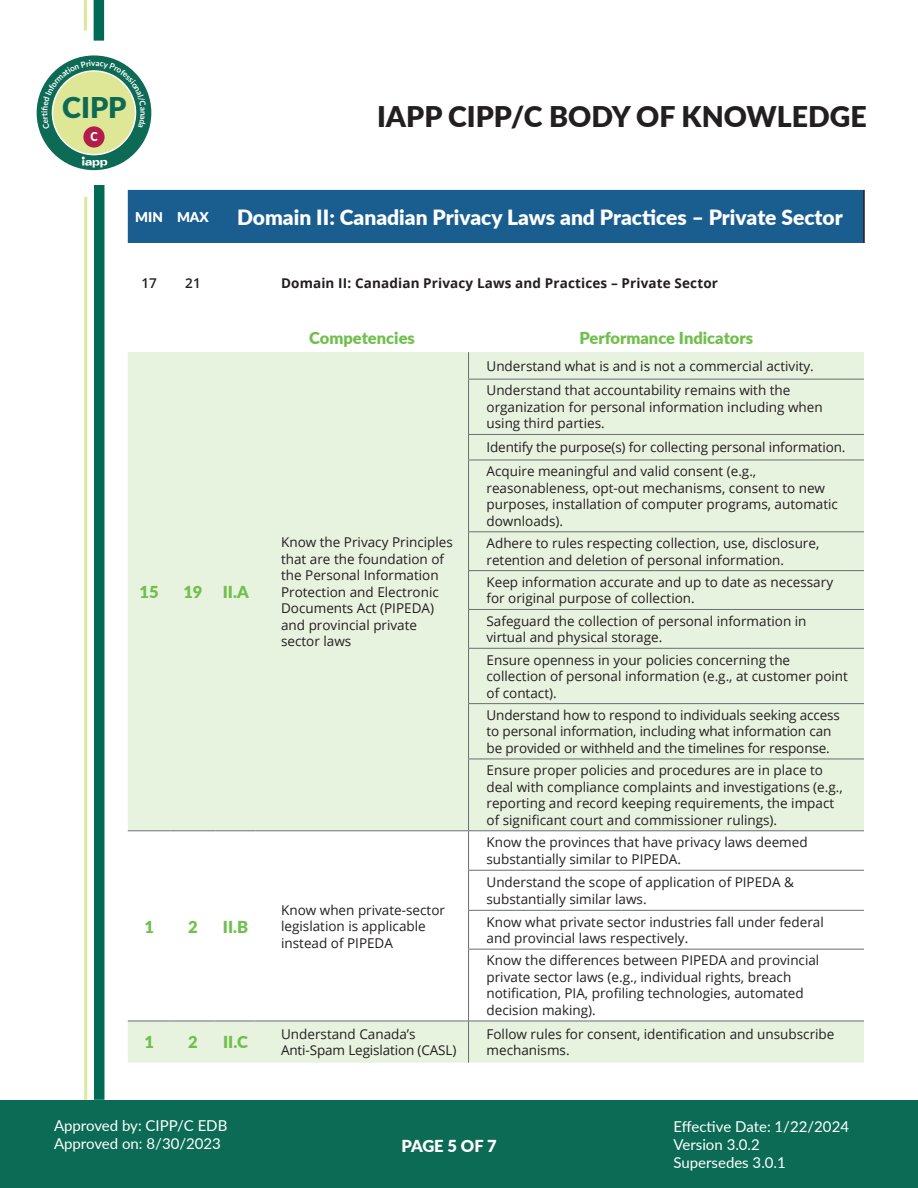
<style>
.page{position:relative;width:918px;height:1188px;background:#fff}
.page>*{position:absolute;margin:0;border:0;box-sizing:border-box;transform-origin:0 0}
.t1{font:900 28.8px "Lato";color:#0c6a55}
.t2{font:900 28.5px "Lato";color:#231f20}
.t3{font:900 21px "Lato";color:#fff}
.t4{font:900 16.5px "Lato";color:#70bf4c}
.t5{font:900 16.5px "Lato";letter-spacing:-.01em;color:#fff}
.t6{font:15px/18px "Lato";color:#fff}
.body_type{font:13.5px/16.5px "Open Sans";color:#231f20}
.body_type-2{font:700 13.5px "Open Sans";letter-spacing:.01em;color:#231f20}
.t7{font:900 13.5px "Lato";color:#fff}
.body_type-3{font:600 13.5px "Open Sans";color:#231f20}
.t8{font:900 12.3px "Lato";color:#fff;scale:.9 1}
.t9{font:700 8.25px "Lato";color:#fff}
</style>
<div class="page">
<div style="left:0;top:1100px;width:918px;height:88px;background:#0c6b55"></div>
<div style="left:37px;top:55px;width:114px;height:115px;background:#0c6a55;border-radius:50%"></div>
<div style="left:94px;top:0;width:10px;height:41px;background:#006a55"></div>
<hr style="left:84px;top:0;width:3px;height:31px;background:#dde797">
<div style="left:94px;top:185px;width:10px;height:915px;background:#006a55"></div>
<hr style="left:84px;top:197px;width:3px;height:903px;background:#dde797">
<div style="left:128px;top:190px;width:735px;height:53px;background:#1a5d8f"></div>
<div style="left:128px;top:352px;width:736px;height:711px;background:#e7f2df"></div>
<svg style="left:128px;top:831px;width:736px;height:190px"></svg>
<hr style="left:863px;top:190px;width:2px;height:53px;background:#231f20">
<hr style="left:468px;top:379px;width:396px;height:1px;background:#6c6d70">
<hr style="left:468px;top:434px;width:396px;height:1px;background:#6c6d70">
<hr style="left:468px;top:460px;width:396px;height:1px;background:#6c6d70">
<hr style="left:128px;top:830px;width:42px;height:1px;background:#6c6d70">
<hr style="left:170px;top:830px;width:45px;height:1px;background:#6c6d70">
<hr style="left:215px;top:830px;width:41px;height:1px;background:#6c6d70">
<hr style="left:256px;top:830px;width:213px;height:1px;background:#6c6d70">
<hr style="left:468px;top:531px;width:396px;height:1px;background:#6c6d70">
<hr style="left:468px;top:570px;width:396px;height:1px;background:#6c6d70">
<hr style="left:468px;top:609px;width:396px;height:1px;background:#6c6d70">
<hr style="left:468px;top:648px;width:396px;height:1px;background:#6c6d70">
<hr style="left:468px;top:703px;width:396px;height:1px;background:#6c6d70">
<hr style="left:468px;top:759px;width:396px;height:1px;background:#6c6d70">
<hr style="left:469px;top:830px;width:395px;height:1px;background:#6c6d70">
<hr style="left:468px;top:870px;width:396px;height:1px;background:#6c6d70">
<hr style="left:128px;top:1021px;width:42px;height:1px;background:#6c6d70">
<hr style="left:170px;top:1021px;width:45px;height:1px;background:#6c6d70">
<hr style="left:215px;top:1021px;width:41px;height:1px;background:#6c6d70">
<hr style="left:256px;top:1021px;width:213px;height:1px;background:#6c6d70">
<hr style="left:468px;top:910px;width:396px;height:1px;background:#6c6d70">
<hr style="left:468px;top:949px;width:396px;height:1px;background:#6c6d70">
<hr style="left:469px;top:1021px;width:395px;height:1px;background:#6c6d70">
<svg style="left:468px;top:352px;width:1px;height:27px"></svg>
<hr style="left:468px;top:380px;width:1px;height:54px;background:#6c6d70">
<svg style="left:468px;top:435px;width:1px;height:25px"></svg>
<hr style="left:468px;top:460px;width:1px;height:71px;background:#6c6d70">
<hr style="left:468px;top:532px;width:1px;height:38px;background:#6c6d70">
<hr style="left:468px;top:571px;width:1px;height:38px;background:#6c6d70">
<hr style="left:468px;top:610px;width:1px;height:38px;background:#6c6d70">
<hr style="left:468px;top:649px;width:1px;height:54px;background:#6c6d70">
<hr style="left:468px;top:704px;width:1px;height:55px;background:#6c6d70">
<hr style="left:468px;top:759px;width:1px;height:71px;background:#6c6d70">
<hr style="left:468px;top:831px;width:1px;height:39px;background:#6c6d70">
<hr style="left:468px;top:871px;width:1px;height:39px;background:#6c6d70">
<hr style="left:468px;top:911px;width:1px;height:38px;background:#6c6d70">
<hr style="left:468px;top:950px;width:1px;height:71px;background:#6c6d70">
<hr style="left:468px;top:1021px;width:1px;height:42px;background:#6c6d70">
<svg style="left:41px;top:60px;width:105px;height:108px"></svg>
<h1 class="t1" style="left:62px;top:86px;width:66px">CIPP</h1>
<p class="t8" style="left:90px;top:127px;width:10px">C</p>
<p class="t9" style="left:150px;top:111px;width:6px;rotate:90deg">n</p>
<h2 class="t2" style="left:377px;top:95px;width:491px">IAPP CIPP/C BODY OF KNOWLEDGE</h2>
<p class="t7" style="left:135px;top:207px;width:29px">MIN</p>
<p class="t7" style="left:177px;top:207px;width:33px">MAX</p>
<p class="t3" style="left:237px;top:201px;width:607px">Domain II: Canadian Privacy Laws and Practices – Private Sector</p>
<p class="body_type-3" style="left:141px;top:274px;width:17px">17</p>
<p class="body_type-3" style="left:185px;top:274px;width:17px">21</p>
<p class="body_type-2" style="left:281px;top:274px;width:438px">Domain II: Canadian Privacy Laws and Practices – Private Sector</p>
<p class="t4" style="left:140px;top:580px;width:21px">15</p>
<p class="t4" style="left:183px;top:580px;width:21px">19</p>
<p class="t4" style="left:223px;top:580px;width:27px">II.A</p>
<p class="t4" style="left:144px;top:914px;width:11px">1</p>
<p class="t4" style="left:188px;top:914px;width:11px">2</p>
<p class="t4" style="left:223px;top:914px;width:27px">II.B</p>
<p class="t4" style="left:309px;top:326px;width:107px">Competencies</p>
<p class="t4" style="left:579px;top:326px;width:175px">Performance Indicators</p>
<p class="body_type" style="left:281px;top:534px;width:173px">Know the Privacy Principles that are the foundation of the Personal Information<br>Protection and Electronic<br>Documents Act (PIPEDA) and provincial private sector laws</p>
<p class="body_type" style="left:281px;top:901px;width:165px">Know when private-sector legislation is applicable instead of PIPEDA</p>
<p class="body_type" style="left:487px;top:357px;width:329px">Understand what is and is not a commercial activity.</p>
<p class="body_type" style="left:487px;top:382px;width:338px">Understand that accountability remains with the organization for personal information including when using third parties.</p>
<p class="body_type" style="left:487px;top:439px;width:361px">Identify the purpose(s) for collecting personal information.</p>
<p class="body_type" style="left:487px;top:463px;width:353px">Acquire meaningful and valid consent (e.g., reasonableness, opt-out mechanisms, consent to new purposes, installation of computer programs, automatic downloads).</p>
<p class="body_type" style="left:487px;top:535px;width:334px">Adhere to rules respecting collection, use, disclosure, retention and deletion of personal information.</p>
<p class="body_type" style="left:487px;top:573px;width:348px">Keep information accurate and up to date as necessary for original purpose of collection.</p>
<p class="body_type" style="left:487px;top:612px;width:321px">Safeguard the collection of personal information in virtual and physical storage.</p>
<p class="body_type" style="left:487px;top:651px;width:363px">Ensure openness in your policies concerning the collection of personal information (e.g., at customer point of contact).</p>
<p class="body_type" style="left:487px;top:706px;width:355px">Understand how to respond to individuals seeking access to personal information, including what information can be provided or withheld and the timelines for response.</p>
<p class="body_type" style="left:487px;top:762px;width:358px">Ensure proper policies and procedures are in place to deal with compliance complaints and investigations (e.g., reporting and record keeping requirements, the impact of significant court and commissioner rulings).</p>
<p class="body_type" style="left:487px;top:834px;width:323px">Know the provinces that have privacy laws deemed substantially similar to PIPEDA.</p>
<p class="body_type" style="left:487px;top:874px;width:309px">Understand the scope of application of PIPEDA &amp; substantially similar laws.</p>
<p class="body_type" style="left:487px;top:913px;width:339px">Know what private sector industries fall under federal and provincial laws respectively.</p>
<p class="body_type" style="left:487px;top:952px;width:334px">Know the differences between PIPEDA and provincial private sector laws (e.g., individual rights, breach notification, PIA, profiling technologies, automated decision making).</p>
<p class="t4" style="left:144px;top:1030px;width:11px">1</p>
<p class="t4" style="left:188px;top:1030px;width:11px">2</p>
<p class="t4" style="left:223px;top:1030px;width:26px">II.C</p>
<p class="body_type" style="left:281px;top:1025px;width:177px">Understand Canada’s<br>Anti-Spam Legislation (CASL)</p>
<p class="body_type" style="left:487px;top:1025px;width:349px">Follow rules for consent, identification and unsubscribe mechanisms.</p>
<p class="t6" style="left:54px;top:1116px;width:175px">Approved by: CIPP/C EDB<br>Approved on: 8/30/2023</p>
<p class="t6" style="left:674px;top:1117px;width:177px">Effective Date: 1/22/2024<br>Version 3.0.2<br>Supersedes 3.0.1</p>
<p class="t5" style="left:401px;top:1134px;width:97px">PAGE 5 OF 7</p>
</div>
